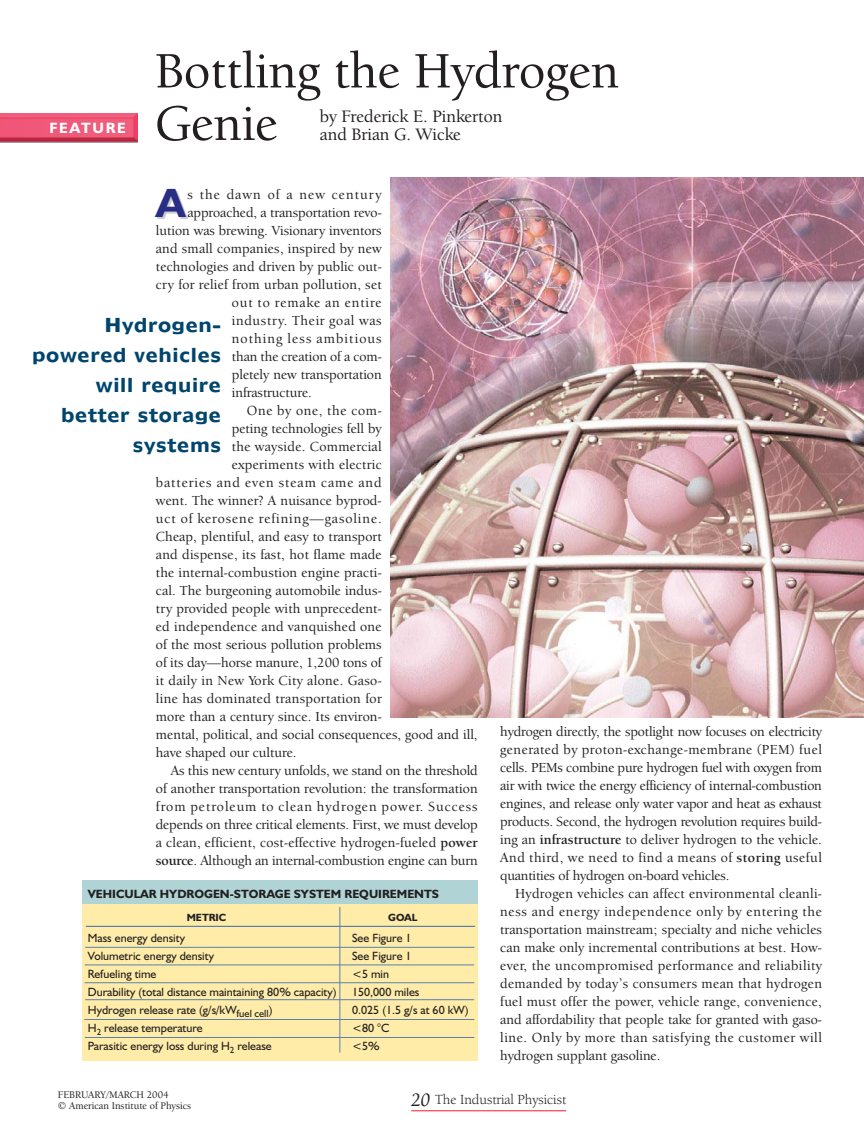
<style>
.page{position:relative;width:864px;height:1134px;background:#fff}
.page>*{position:absolute;margin:0;border:0;box-sizing:border-box;transform-origin:0 0}
.t1{font:500 52.5px/52.5px "Berkeley Oldstyle IT Cby BT";color:#231f20}
.t2{font:700 41.1px "Humanist 521 BT";color:#282d86}
.t3{font:18px/30px "Humanist 970 BT Bold C";color:#00456d;text-align:right}
.t4{font:500 18px/18px "Berkeley Oldstyle IT Cby BT";color:#231f20}
.t5{font:700 15px "Humanist 521 BT";letter-spacing:.11em;color:#fff}
.t6{font:14.4px "Berkeley Oldstyle IT Cby BT";color:#231f20}
.t7{font:500 14.25px/18px "Berkeley Oldstyle IT Cby BT";letter-spacing:.01em;color:#231f20;text-align:justify}
.t8{font:500 14.25px "Berkeley Oldstyle IT Cby BT";letter-spacing:-.01em;color:#231f20}
.t9{font:500 14.25px "Berkeley Oldstyle IT Cby BT";letter-spacing:.065em;color:#231f20}
.t10{font:500 14.25px "Berkeley Oldstyle IT Cby BT";letter-spacing:.075em;color:#231f20}
.t11{font:500 14.25px "Berkeley Oldstyle IT Cby BT";letter-spacing:.045em;color:#231f20}
.t12{font:500 14.25px "Berkeley Oldstyle IT Cby BT";letter-spacing:.06em;color:#231f20}
.t13{font:12px "Humanist 521 BT";color:#231f20}
.t14{font:700 12px "Humanist 521 BT";color:#231f20}
.t15{font:500 10.5px/10.5px "Berkeley Oldstyle IT Cby BT";color:#231f20}
.t16{font:700 10.5px "Humanist 521 BT";color:#231f20}
.s1{font-weight:700}
.s2{font-family:"Berkeley Oldstyle IT Cby BT Med Ital";font-size:19.5px}
</style>
<div class="page">
<hr style="left:411px;top:1111px;width:155px;height:1px;background:#ed1b2d">
<img style="left:0;top:114px;width:138px;height:28px">
<img style="left:391px;top:178px;width:473px;height:539px">
<div style="left:82px;top:904px;width:395px;height:157px;background:#ffeca9"></div>
<hr style="left:86px;top:926px;width:389px;height:1px;background:#5980ac">
<hr style="left:85px;top:982px;width:389px;height:1px;background:#5980ac">
<hr style="left:85px;top:999px;width:389px;height:1px;background:#5980ac">
<hr style="left:84px;top:1019px;width:390px;height:1px;background:#5980ac">
<hr style="left:85px;top:1037px;width:389px;height:1px;background:#5980ac">
<hr style="left:85px;top:947px;width:389px;height:1px;background:#5980ac">
<hr style="left:85px;top:965px;width:389px;height:1px;background:#5980ac">
<div style="left:82px;top:880px;width:395px;height:24px;background:#b0d4d5"></div>
<hr style="left:339px;top:907px;width:1px;height:146px;background:#5980ac">
<p class="t5" style="left:49px;top:122px;width:78px">FEATURE</p>
<h1 class="t1" style="left:155px;top:49px;width:466px">Bottling the Hydrogen<br>Genie</h1>
<p class="t4" style="left:320px;top:109px;width:184px">by Frederick E. Pinkerton and Brian G. Wicke</p>
<h2 class="t2" style="left:156px;top:188px;width:31px">A</h2>
<p class="t10" style="left:187px;top:189px;width:196px">s the dawn of a new century</p>
<p class="t7" style="left:187px;top:205px;width:195px">approached, a transportation revo-</p>
<p class="t7" style="left:156px;top:223px;width:227px">lution was brewing. Visionary inventors</p>
<p class="t7" style="left:156px;top:241px;width:227px">and small companies, inspired by new</p>
<p class="t7" style="left:156px;top:259px;width:227px">technologies and driven by public out-</p>
<p class="t7" style="left:156px;top:277px;width:227px">cry for relief from urban pollution, set</p>
<p class="t12" style="left:232px;top:297px;width:151px">out to remake an entire</p>
<p class="t11" style="left:232px;top:315px;width:151px">industry. Their goal was</p>
<p class="t10" style="left:232px;top:333px;width:151px">nothing less ambitious</p>
<p class="t7" style="left:232px;top:349px;width:151px">than the creation of a com-</p>
<p class="t7" style="left:232px;top:367px;width:151px">pletely new transportation</p>
<p class="t7" style="left:232px;top:385px;width:82px">infrastructure.</p>
<p class="t11" style="left:247px;top:405px;width:136px">One by one, the com-</p>
<p class="t7" style="left:232px;top:421px;width:151px">peting technologies fell by</p>
<p class="t7" style="left:232px;top:439px;width:151px">the wayside. Commercial</p>
<p class="t7" style="left:232px;top:457px;width:151px">experiments with electric</p>
<p class="t9" style="left:156px;top:477px;width:227px">batteries and even steam came and</p>
<p class="t7" style="left:156px;top:493px;width:227px">went. The winner? A nuisance byprod-</p>
<p class="t9" style="left:156px;top:513px;width:227px">uct of kerosene refining—gasoline.</p>
<p class="t7" style="left:156px;top:529px;width:227px">Cheap, plentiful, and easy to transport</p>
<p class="t7" style="left:156px;top:547px;width:227px">and dispense, its fast, hot flame made</p>
<p class="t7" style="left:156px;top:565px;width:227px">the internal-combustion engine practi-</p>
<p class="t7" style="left:156px;top:583px;width:227px">cal. The burgeoning automobile indus-</p>
<p class="t7" style="left:156px;top:601px;width:227px">try provided people with unprecedent-</p>
<p class="t7" style="left:156px;top:619px;width:227px">ed independence and vanquished one</p>
<p class="t7" style="left:156px;top:637px;width:227px">of the most serious pollution problems</p>
<p class="t7" style="left:156px;top:655px;width:227px">of its day—horse manure, 1,200 tons of</p>
<p class="t7" style="left:156px;top:673px;width:227px">it daily in New York City alone. Gaso-</p>
<p class="t7" style="left:156px;top:691px;width:227px">line has dominated transportation for</p>
<p class="t7" style="left:156px;top:709px;width:227px">more than a century since. Its environ-</p>
<p class="t7" style="left:156px;top:727px;width:323px">mental, political, and social consequences, good and ill,</p>
<p class="t7" style="left:156px;top:745px;width:142px">have shaped our culture.</p>
<p class="t8" style="left:171px;top:765px;width:308px">As this new century unfolds, we stand on the threshold</p>
<p class="t7" style="left:156px;top:781px;width:323px">of another transportation revolution: the transformation</p>
<p class="t9" style="left:156px;top:801px;width:323px">from petroleum to clean hydrogen power. Success</p>
<p class="t8" style="left:156px;top:819px;width:323px">depends on three critical elements. First, we must develop</p>
<p class="t7" style="left:156px;top:835px;width:323px">a clean, efficient, cost-effective hydrogen-fueled <span class="s1">power</span></p>
<p class="t8" style="left:156px;top:855px;width:323px"><span class="s1">source</span>. Although an internal-combustion engine can burn</p>
<p class="t3" style="left:32px;top:311px;width:191px">Hydrogen&shy;powered vehicles will require better storage systems</p>
<p class="t14" style="left:88px;top:889px;width:353px">VEHICULAR HYDROGEN-STORAGE SYSTEM REQUIREMENTS</p>
<p class="t16" style="left:187px;top:913px;width:41px">METRIC</p>
<p class="t16" style="left:388px;top:913px;width:31px">GOAL</p>
<p class="t13" style="left:88px;top:933px;width:99px">Mass energy density</p>
<p class="t13" style="left:352px;top:933px;width:61px">See Figure 1</p>
<p class="t13" style="left:88px;top:951px;width:128px">Volumetric energy density</p>
<p class="t13" style="left:352px;top:951px;width:61px">See Figure 1</p>
<p class="t13" style="left:88px;top:969px;width:70px">Refueling time</p>
<p class="t13" style="left:352px;top:969px;width:39px">&lt;5 min</p>
<p class="t13" style="left:88px;top:987px;width:250px">Durability (total distance maintaining 80% capacity)</p>
<p class="t13" style="left:352px;top:987px;width:69px">150,000 miles</p>
<p class="t13" style="left:88px;top:1005px;width:186px">Hydrogen release rate (g/s/kW<sub>fuel</sub> <sub>cell</sub>)</p>
<p class="t13" style="left:352px;top:1005px;width:118px">0.025 (1.5 g/s at 60 kW)</p>
<p class="t13" style="left:88px;top:1023px;width:116px">H<sub>2</sub> release temperature</p>
<p class="t13" style="left:352px;top:1023px;width:39px">&lt;80 °C</p>
<p class="t13" style="left:88px;top:1041px;width:185px">Parasitic energy loss during H<sub>2</sub> release</p>
<p class="t13" style="left:352px;top:1041px;width:29px">&lt;5%</p>
<p class="t7" style="left:500px;top:724px;width:323px">hydrogen directly, the spotlight now focuses on electricity generated by proton-exchange-membrane (PEM) fuel cells. PEMs combine pure hydrogen fuel with oxygen from air with twice the energy efficiency of internal-combustion engines, and release only water vapor and heat as exhaust products. Second, the hydrogen revolution requires build&shy;ing an <span class="s1">infrastructure</span> to deliver hydrogen to the vehicle.<br>And third, we need to find a means of <span class="s1">storing</span> useful quantities of hydrogen on-board vehicles.</p>
<p class="t7" style="left:500px;top:886px;width:323px;text-indent:15px">Hydrogen vehicles can affect environmental cleanli&shy;ness and energy independence only by entering the transportation mainstream; specialty and niche vehicles can make only incremental contributions at best. How&shy;ever, the uncompromised performance and reliability demanded by today’s consumers mean that hydrogen fuel must offer the power, vehicle range, convenience, and affordability that people take for granted with gaso&shy;line. Only by more than satisfying the customer will hydrogen supplant gasoline.</p>
<p class="t15" style="left:58px;top:1090px;width:135px">FEBRUARY/MARCH 2004<br>© American Institute of Physics</p>
<p class="t6" style="left:411px;top:1094px;width:156px"><span class="s2">20</span> The Industrial Physicist</p>
</div>
